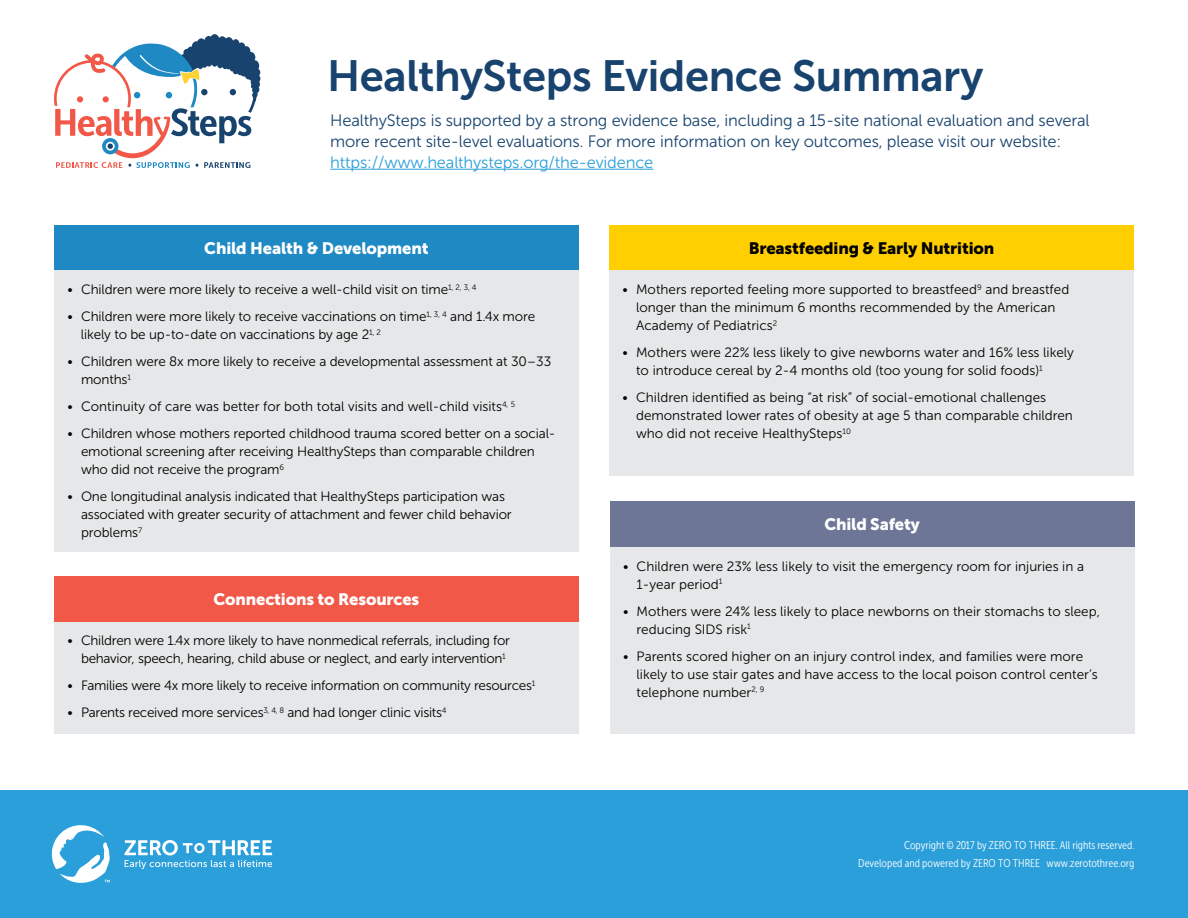
<style>
.page{position:relative;width:1188px;height:918px;background:#fff}
.page>*{position:absolute;margin:0;border:0;box-sizing:border-box;transform-origin:0 0}
.t1{font:43.5px "Museo Sans 700";letter-spacing:-.01em;color:#18436e}
.t2{font:16.5px/21px "Museo Sans 300";letter-spacing:-.01em;color:#18436e}
.t3{font:16.5px "Museo Sans 900";letter-spacing:-.01em;color:#fff}
.t4{font:16.5px "Museo Sans 300";letter-spacing:-.01em;color:#2b9fda}
.t5{font:16.5px "Museo Sans 900";letter-spacing:-.01em;color:#000}
.t6{font:13.5px/18px "Museo Sans 300";letter-spacing:-.01em;color:#000}
.t7{font:11.25px/18px "Museo Sans Cond 300";color:#fff;text-align:right}
</style>
<div class="page">
<div style="left:0;top:790px;width:1188px;height:128px;background:#2b9fda"></div>
<svg style="left:125px;top:840px;width:147px;height:29px"></svg>
<svg style="left:52px;top:825px;width:58px;height:58px"></svg>
<div style="left:54px;top:225px;width:525px;height:46px;background:#1e89c3"></div>
<div style="left:54px;top:622px;width:525px;height:112px;background:#e6e7e8"></div>
<div style="left:54px;top:576px;width:525px;height:46px;background:#f15848"></div>
<div style="left:609px;top:225px;width:525px;height:46px;background:#ffcf01"></div>
<svg style="left:54px;top:34px;width:206px;height:134px"></svg>
<hr style="left:330px;top:169px;width:323px;height:1px;background:#2b9fda">
<div style="left:54px;top:271px;width:525px;height:281px;background:#e6e7e8"></div>
<div style="left:609px;top:271px;width:525px;height:205px;background:#e6e7e8"></div>
<div style="left:610px;top:502px;width:524px;height:45px;background:#6d7697"></div>
<div style="left:610px;top:547px;width:524px;height:187px;background:#e6e7e8"></div>
<h1 class="t1" style="left:327px;top:52px;width:658px">HealthySteps Evidence Summary</h1>
<p class="t2" style="left:330px;top:110px;width:761px">HealthySteps is supported by a strong evidence base, including a 15-site national evaluation and several more recent site-level evaluations. For more information on key outcomes, please visit our website:</p>
<p class="t4" style="left:330px;top:153px;width:325px">https://www.healthysteps.org/the-evidence</p>
<p class="t3" style="left:204px;top:239px;width:226px">Child Health &amp; Development</p>
<p class="t6" style="left:68px;top:281px;width:411px">• Children were more likely to receive a well-child visit on time<sup>1,</sup> <sup>2,</sup> <sup>3,</sup> <sup>4</sup></p>
<p class="t6" style="left:81px;top:308px;width:456px;text-indent:-13px">• Children were more likely to receive vaccinations on time<sup>1,</sup> <sup>3,</sup> <sup>4</sup> and 1.4x more likely to be up-to-date on vaccinations by age 2<sup>1,</sup> <sup>2</sup></p>
<p class="t6" style="left:81px;top:353px;width:472px;text-indent:-14px">• Children were 8x more likely to receive a developmental assessment at 30–33 months<sup>1</sup></p>
<p class="t6" style="left:68px;top:398px;width:449px">• Continuity of care was better for both total visits and well-child visits<sup>4,</sup> <sup>5</sup></p>
<p class="t6" style="left:81px;top:425px;width:476px;text-indent:-14px">• Children whose mothers reported childhood trauma scored better on a social&shy;emotional screening after receiving HealthySteps than comparable children who did not receive the program<sup>6</sup></p>
<p class="t6" style="left:81px;top:488px;width:432px;text-indent:-14px">• One longitudinal analysis indicated that HealthySteps participation was associated with greater security of attachment and fewer child behavior problems<sup>7</sup></p>
<p class="t3" style="left:214px;top:590px;width:207px">Connections to Resources</p>
<p class="t6" style="left:68px;top:632px;width:444px;text-align:right">• Children were 1.4x more likely to have nonmedical referrals, including for behavior, speech, hearing, child abuse or neglect, and early intervention<sup>1</sup></p>
<p class="t6" style="left:68px;top:677px;width:469px">• Families were 4x more likely to receive information on community resources<sup>1</sup></p>
<p class="t6" style="left:68px;top:704px;width:381px">• Parents received more services<sup>3,</sup> <sup>4,</sup> <sup>8</sup> and had longer clinic visits<sup>4</sup></p>
<p class="t5" style="left:749px;top:239px;width:247px">Breastfeeding &amp; Early Nutrition</p>
<p class="t6" style="left:636px;top:281px;width:435px;text-indent:-13px">• Mothers reported feeling more supported to breastfeed<sup>9</sup> and breastfed longer than the minimum 6 months recommended by the American<br>Academy of Pediatrics<sup>2</sup></p>
<p class="t6" style="left:636px;top:344px;width:439px;text-indent:-14px">• Mothers were 22% less likely to give newborns water and 16% less likely to introduce cereal by 2-4 months old (too young for solid foods)<sup>1</sup></p>
<p class="t6" style="left:636px;top:389px;width:438px;text-indent:-14px">• Children identified as being “at risk” of social-emotional challenges demonstrated lower rates of obesity at age 5 than comparable children who did not receive HealthySteps<sup>10</sup></p>
<p class="t3" style="left:824px;top:515px;width:97px">Child Safety</p>
<p class="t6" style="left:637px;top:557px;width:449px;text-indent:-14px">• Children were 23% less likely to visit the emergency room for injuries in a<br>1-year period<sup>1</sup></p>
<p class="t6" style="left:637px;top:602px;width:465px;text-indent:-14px">• Mothers were 24% less likely to place newborns on their stomachs to sleep, reducing SIDS risk<sup>1</sup></p>
<p class="t6" style="left:637px;top:647px;width:463px;text-indent:-14px">• Parents scored higher on an injury control index, and families were more likely to use stair gates and have access to the local poison control center’s telephone number<sup>2,</sup> <sup>9</sup></p>
<p class="t7" style="left:858px;top:836px;width:278px">Copyright © 2017 by ZERO TO THREE. All rights reserved.<br>Developed and powered by ZERO TO THREE www.zerotothree.org</p>
</div>
